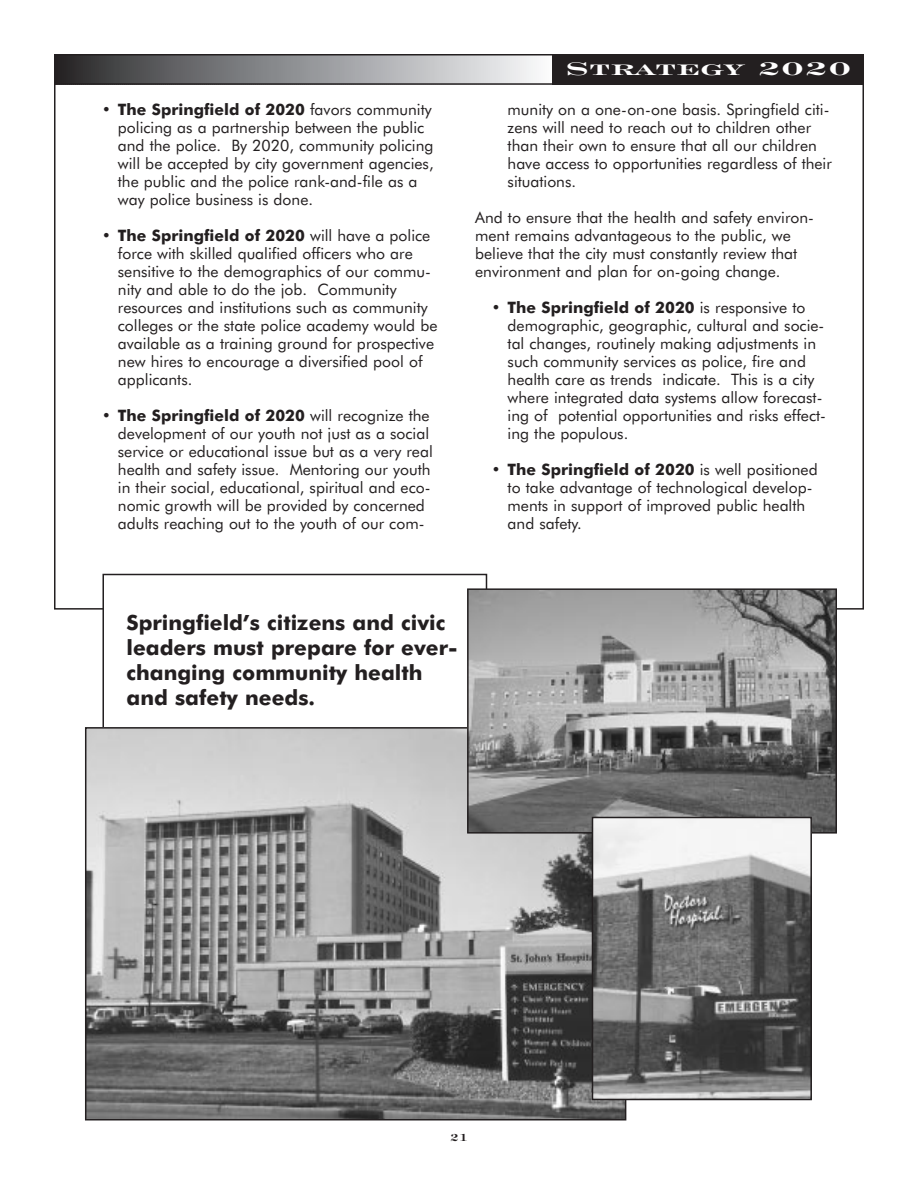
<style>
.page{position:relative;width:918px;height:1188px;background:#fff}
.page>*{position:absolute;margin:0;border:0;box-sizing:border-box;transform-origin:0 0}
.t1{font:700 27px "Engravers Roman BT";color:#fff;scale:1.5 1}
.t2{font:700 21px/25.2px "Futura BT";color:#231f20}
.t3{font:15.75px/18px "Futura BT";color:#231f20}
.t4{font:700 15px "Engravers Roman BT";color:#231f20}
.s1{font-weight:700}
</style>
<div class="page">
<svg style="left:57px;top:57px;width:496px;height:25px;background:#929395"></svg>
<div style="left:54px;top:54px;width:503px;height:31px;border:2px solid #231f20"></div>
<div style="left:553px;top:54px;width:311px;height:31px;background:#231f20"></div>
<img style="left:88px;top:730px;width:535px;height:387px">
<img style="left:470px;top:591px;width:364px;height:240px">
<div style="left:467px;top:588px;width:370px;height:246px;border:2px solid #231f20"></div>
<img style="left:595px;top:820px;width:214px;height:277px">
<div style="left:592px;top:817px;width:220px;height:283px;border:2px solid #231f20"></div>
<p class="t3" style="left:118px;top:102px;width:317px;text-indent:-16px"><span class="s1">• The Springfield of 2020</span> favors community policing as a partnership between the public and the police. By 2020, community policing will be accepted by city government agencies, the public and the police rank-and-file as a way police business is done.</p>
<p class="t3" style="left:118px;top:228px;width:321px;text-indent:-16px"><span class="s1">• The Springfield of 2020</span> will have a police force with skilled qualified officers who are sensitive to the demographics of our commu&shy;nity and able to do the job. Community resources and institutions such as community colleges or the state police academy would be available as a training ground for prospective new hires to encourage a diversified pool of applicants.</p>
<p class="t3" style="left:118px;top:408px;width:316px;text-indent:-16px"><span class="s1">• The Springfield of 2020</span> will recognize the development of our youth not just as a social service or educational issue but as a very real health and safety issue. Mentoring our youth in their social, educational, spiritual and eco&shy;nomic growth will be provided by concerned adults reaching out to the youth of our com-</p>
<h1 class="t1" style="left:565px;top:49px;width:193px">Strategy 2020</h1>
<p class="t3" style="left:508px;top:102px;width:326px">munity on a one-on-one basis. Springfield citi&shy;zens will need to reach out to children other than their own to ensure that all our children have access to opportunities regardless of their situations.</p>
<p class="t3" style="left:475px;top:210px;width:340px">And to ensure that the health and safety environ&shy;ment remains advantageous to the public, we believe that the city must constantly review that environment and plan for on-going change.</p>
<p class="t3" style="left:508px;top:300px;width:320px;text-indent:-16px"><span class="s1">• The Springfield of 2020</span> is responsive to demographic, geographic, cultural and socie&shy;tal changes, routinely making adjustments in such community services as police, fire and health care as trends indicate. This is a city where integrated data systems allow forecast&shy;ing of potential opportunities and risks effect&shy;ing the populous.</p>
<p class="t3" style="left:508px;top:462px;width:312px;text-indent:-16px"><span class="s1">• The Springfield of 2020</span> is well positioned to take advantage of technological develop&shy;ments in support of improved public health and safety.</p>
<h2 class="t2" style="left:126px;top:612px;width:333px">Springfield’s citizens and civic leaders must prepare for ever&shy;changing community health and safety needs.</h2>
<p class="t4" style="left:450px;top:1127px;width:19px">21</p>
</div>
